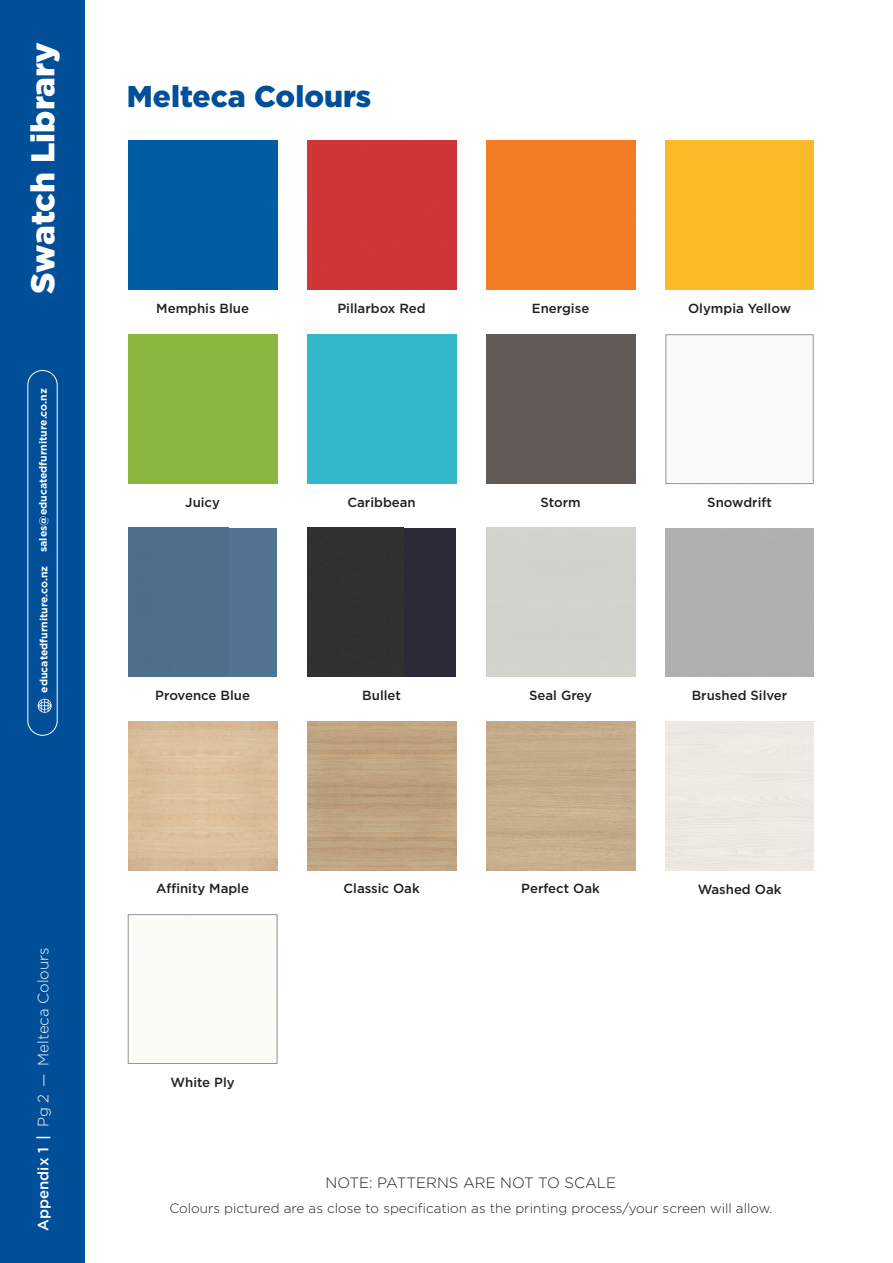
<style>
.page{position:relative;width:893px;height:1263px;background:#fff}
.page>*{position:absolute;margin:0;border:0;box-sizing:border-box;transform-origin:0 0}
.t1{font:900 33px "Gotham";color:#fff}
.Heading{font:900 30px "Gotham";color:#014e99}
.t2{font:300 15px "Gotham";color:#fff}
.t3{font:300 15px "Gotham";color:#231f20}
.t4{font:300 13.5px "Gotham";color:#231f20}
.Swatch_name{font:500 13.2px "Gotham";color:#231f20}
.t5{font:700 10.5px "Gotham";color:#fff}
.s1{font-weight:500}
</style>
<div class="page">
<div style="left:0;top:0;width:85px;height:1263px;background:#014e99"></div>
<div style="left:27px;top:370px;width:31px;height:366px;border:1px solid #fff;border-radius:15px"></div>
<svg style="left:38px;top:699px;width:14px;height:14px"></svg>
<div style="left:128px;top:141px;width:149px;height:149px;background:#005ca3"></div>
<div style="left:307px;top:141px;width:149px;height:149px;background:#cf3638"></div>
<div style="left:486px;top:141px;width:149px;height:149px;background:#f27d24"></div>
<div style="left:486px;top:334px;width:149px;height:149px;background:#625a57"></div>
<div style="left:665px;top:141px;width:149px;height:149px;background:#fbba28"></div>
<div style="left:307px;top:334px;width:149px;height:149px;background:#33b8cb"></div>
<div style="left:128px;top:334px;width:149px;height:149px;background:#8ab53f"></div>
<div style="left:128px;top:528px;width:149px;height:149px;background:#547292"></div>
<img style="left:128px;top:721px;width:149px;height:149px">
<div style="left:307px;top:528px;width:149px;height:149px;background:#30302f"></div>
<img style="left:307px;top:721px;width:149px;height:149px">
<div style="left:128px;top:914px;width:149px;height:150px;border:1px solid #939598"></div>
<h1 class="t1" style="left:24px;top:294px;width:253px;rotate:-90deg">Swatch Library</h1>
<p class="t5" style="left:36px;top:552px;width:165px;rotate:-90deg">sales@educatedfurniture.co.nz</p>
<p class="t5" style="left:37px;top:693px;width:128px;rotate:-90deg">educatedfurniture.co.nz</p>
<p class="Heading" style="left:127px;top:79px;width:246px">Melteca Colours</p>
<p class="Swatch_name" style="left:156px;top:300px;width:94px">Memphis Blue</p>
<p class="Swatch_name" style="left:337px;top:300px;width:90px">Pillarbox Red</p>
<p class="Swatch_name" style="left:532px;top:300px;width:59px">Energise</p>
<p class="Swatch_name" style="left:688px;top:300px;width:104px">Olympia Yellow</p>
<p class="Swatch_name" style="left:185px;top:493px;width:36px">Juicy</p>
<p class="Swatch_name" style="left:347px;top:493px;width:70px">Caribbean</p>
<p class="Swatch_name" style="left:707px;top:494px;width:66px">Snowdrift</p>
<p class="Swatch_name" style="left:540px;top:493px;width:42px">Storm</p>
<p class="Swatch_name" style="left:155px;top:687px;width:96px">Provence Blue</p>
<p class="Swatch_name" style="left:529px;top:687px;width:64px">Seal Grey</p>
<p class="Swatch_name" style="left:362px;top:687px;width:40px">Bullet</p>
<p class="Swatch_name" style="left:692px;top:687px;width:97px">Brushed Silver</p>
<p class="t2" style="left:34px;top:1231px;width:285px;rotate:-90deg"><span class="s1">Appendix 1 |</span> Pg 2 — Melteca Colours</p>
<p class="Swatch_name" style="left:156px;top:880px;width:94px">Affinity Maple</p>
<p class="Swatch_name" style="left:171px;top:1073px;width:66px">White Ply</p>
<p class="Swatch_name" style="left:521px;top:880px;width:80px">Perfect Oak</p>
<p class="Swatch_name" style="left:343px;top:880px;width:78px">Classic Oak</p>
<p class="Swatch_name" style="left:698px;top:880px;width:85px">Washed Oak</p>
<p class="t3" style="left:326px;top:1173px;width:292px">NOTE: PATTERNS ARE NOT TO SCALE</p>
<p class="t4" style="left:169px;top:1199px;width:605px">Colours pictured are as close to specification as the printing process/your screen will allow.</p>
</div>
